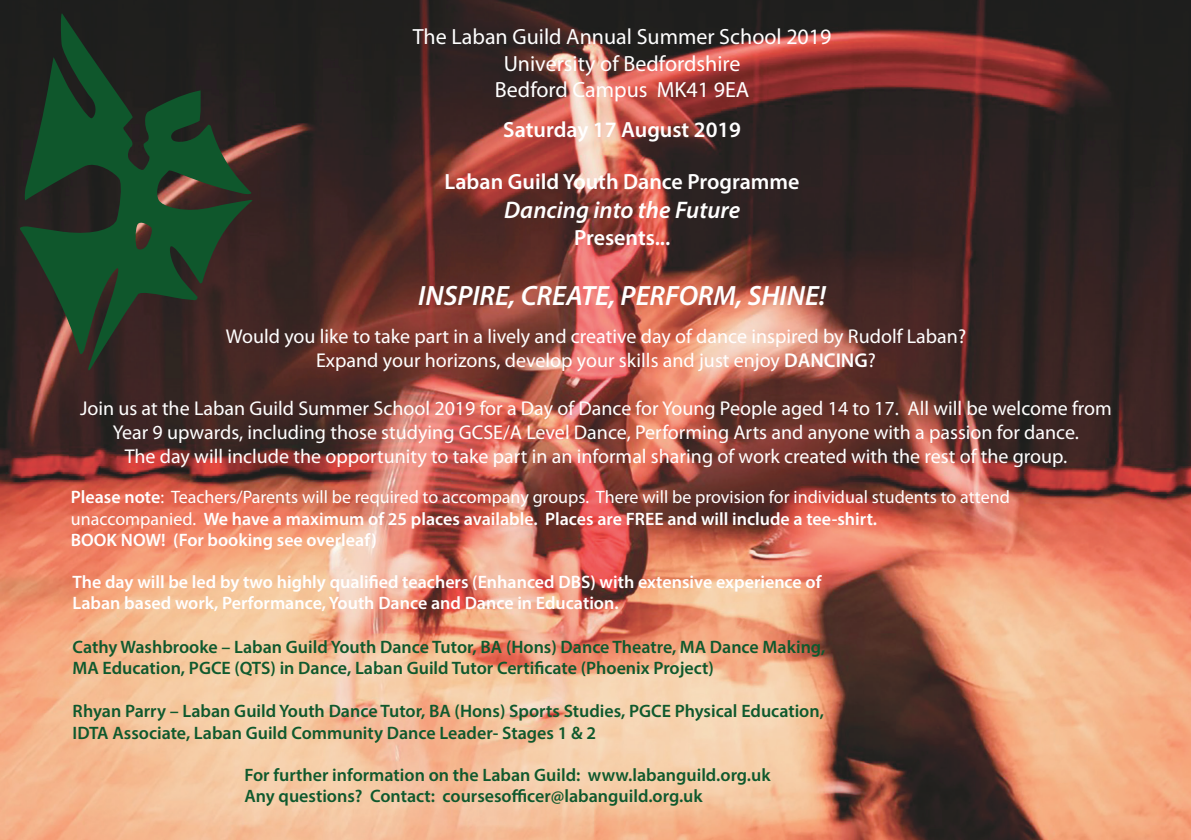
<style>
.page{position:relative;width:1191px;height:840px;background:#fff}
.page>*{position:absolute;margin:0;border:0;box-sizing:border-box;transform-origin:0 0}
.t1{font:italic 600 28px "Myriad Pro";color:#fff}
.t2{font:italic 600 24px "Myriad Pro";color:#fff}
.t3{font:22px/26.4px "Myriad Pro";color:#fff;text-align:center}
.t4{font:600 22px "Myriad Pro";color:#fff}
.t5{font:20px/24px "Myriad Pro";color:#fff;text-align:center}
.t6{font:600 18px/21.6px "Myriad Pro";color:#0f592d}
.t7{font:600 18px/21.6px "Myriad Pro";color:#fff}
.s1{font-weight:600}
.s2{font-weight:400}
</style>
<div class="page">
<img style="left:1px;top:0;width:1190px;height:839px">
<svg style="left:20px;top:13px;width:232px;height:357px;background:#243726"></svg>
<p class="t3" style="left:413px;top:23px;width:420px">The Laban Guild Annual Summer School 2019<br>University of Bedfordshire<br>Bedford Campus MK41 9EA</p>
<p class="t4" style="left:503px;top:115px;width:239px">Saturday 17 August 2019</p>
<p class="t4" style="left:444px;top:168px;width:356px">Laban Guild Youth Dance Programme</p>
<p class="t2" style="left:504px;top:195px;width:238px">Dancing into the Future</p>
<p class="t4" style="left:574px;top:223px;width:98px">Presents...</p>
<h1 class="t1" style="left:418px;top:277px;width:409px">INSPIRE, CREATE, PERFORM, SHINE!</h1>
<p class="t5" style="left:226px;top:323px;width:742px">Would you like to take part in a lively and creative day of dance inspired by Rudolf Laban?<br>Expand your horizons, develop your skills and just enjoy <span class="s1">DANCING</span>?</p>
<p class="t5" style="left:80px;top:395px;width:1033px">Join us at the Laban Guild Summer School 2019 for a Day of Dance for Young People aged 14 to 17. All will be welcome from<br>Year 9 upwards, including those studying GCSE A/ Level Dance, Performing Arts and anyone with a passion for dance.<br>The day will include the opportunity to take part in an informal sharing of work created with the rest of the group.</p>
<p class="t7" style="left:71px;top:485px;width:940px">Please note<span class="s2">: Teachers/Parents will be required to accompany groups. There will be provision for individual students to attend unaccompanied.</span> We have a maximum of 25 places available. Places are FREE and will include a tee-shirt.<br>BOOK NOW! (For booking see overleaf(</p>
<p class="t7" style="left:73px;top:570px;width:750px">The day will be led by two highly qualified teachers (Enhanced DBS) with extensive experience of<br>Laban based work, Performance, Youth Dance and Dance in Education.</p>
<p class="t6" style="left:73px;top:634px;width:754px">Cathy Washbrooke – Laban Guild Youth Dance Tutor, BA (Hons) Dance Theatre, MA Dance Making,<br>MA Education, PGCE (QTS) in Dance, Laban Guild Tutor Certificate (Phoenix Project(</p>
<p class="t6" style="left:73px;top:699px;width:753px">Rhyan Parry – Laban Guild Youth Dance Tutor, BA (Hons) Sports Studies, PGCE Physical Education,<br>IDTA Associate, Laban Guild Community Dance Leader- Stages &amp;1 2</p>
<p class="t6" style="left:244px;top:763px;width:528px">For further information on the Laban Guild: www.labanguild.org.uk<br>Any questions? Contact: coursesofficer@labanguild.org.uk</p>
</div>
